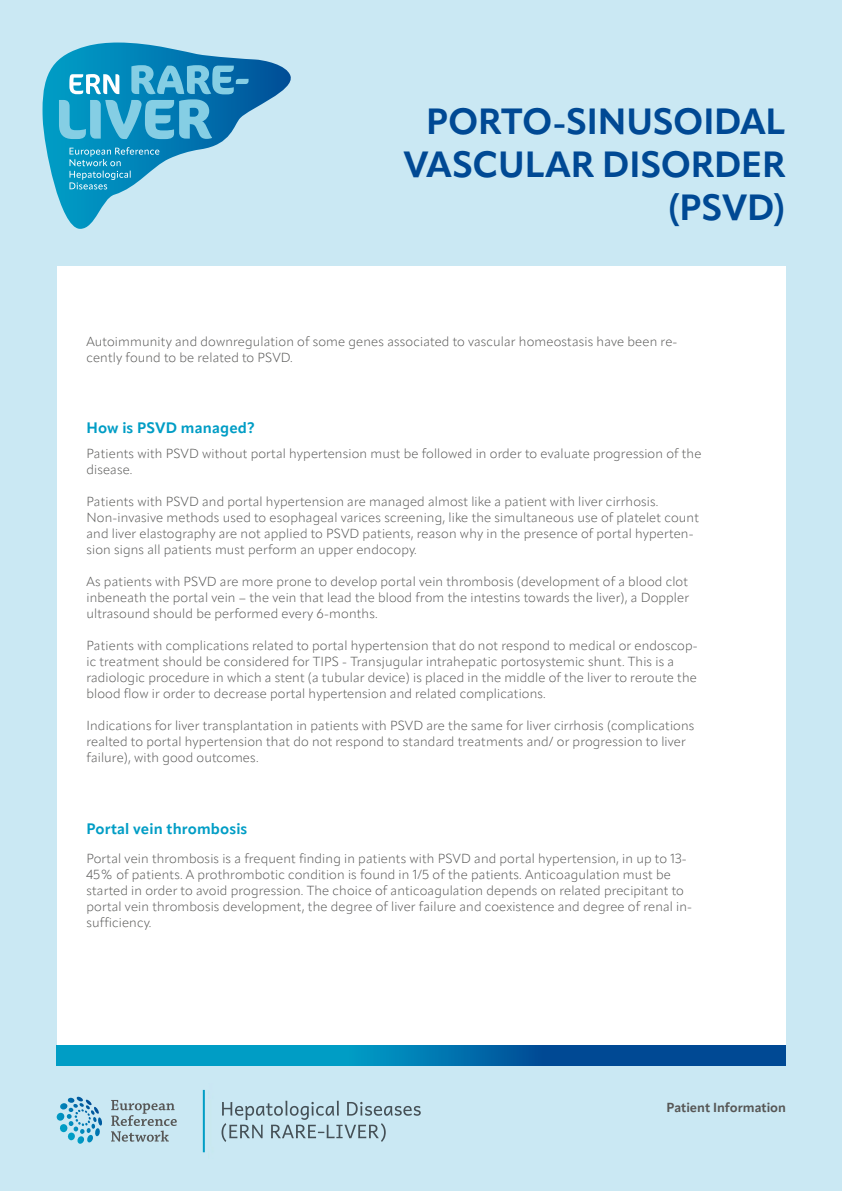
<style>
.page{position:relative;width:842px;height:1191px;background:#cae8f3}
.page>*{position:absolute;margin:0;border:0;box-sizing:border-box;transform-origin:0 0}
.t1{font:700 36px/43.2px "Apparat";letter-spacing:-.005em;color:#004994;text-align:right}
.t2{font:700 15px "Apparat";letter-spacing:.01em;color:#009dc5}
.t3{font:300 13px/16px "Apparat";letter-spacing:.01em;color:#575756}
.t4{font:700 13px "Apparat";letter-spacing:-.005em;color:#575756}
</style>
<div class="page">
<div style="left:57px;top:266px;width:728px;height:793px;background:#fff"></div>
<svg style="left:57px;top:1046px;width:728px;height:19px"></svg>
<svg style="left:43px;top:43px;width:248px;height:186px"></svg>
<svg style="left:59px;top:65px;width:190px;height:74px"></svg>
<svg style="left:70px;top:147px;width:89px;height:42px"></svg>
<img style="left:221px;top:1106px;width:200px;height:30px">
<img style="left:222px;top:1100px;width:141px;height:15px">
<img style="left:222px;top:1123px;width:164px;height:19px">
<svg style="left:111px;top:1100px;width:66px;height:41px"></svg>
<svg style="left:57px;top:1096px;width:45px;height:48px"></svg>
<hr style="left:203px;top:1089px;width:2px;height:63px;background:#009dc5">
<h1 class="t1" style="left:403px;top:100px;width:383px">PORTO-SINUSOIDAL<br>VASCULAR DISORDER (PSVD)</h1>
<p class="t3" style="left:86px;top:333px;width:592px">Autoimmunity and downregulation of some genes associated to vascular homeostasis have been re&shy;cently found to be related to PSVD.</p>
<p class="t2" style="left:86px;top:419px;width:170px">How is PSVD managed?</p>
<p class="t3" style="left:86px;top:445px;width:616px">Patients with PSVD without portal hypertension must be followed in order to evaluate progression of the disease.</p>
<p class="t3" style="left:86px;top:493px;width:614px">Patients with PSVD and portal hypertension are managed almost like a patient with liver cirrhosis.<br>Non-invasive methods used to esophageal varices screening, like the simultaneous use of platelet count and liver elastography are not applied to PSVD patients, reason why in the presence of portal hyperten&shy;sion signs all patients must perform an upper endocopy.</p>
<p class="t3" style="left:86px;top:573px;width:604px;text-align:justify">As patients with PSVD are more prone to develop portal vein thrombosis (development of a blood clot inbeneath the portal vein – the vein that lead the blood from the intestins towards the liver), a Doppler ultrasound should be performed every 6-months.</p>
<p class="t3" style="left:86px;top:637px;width:613px">Patients with complications related to portal hypertension that do not respond to medical or endoscop&shy;ic treatment should be considered for TIPS - Transjugular intrahepatic portosystemic shunt. This is a radiologic procedure in which a stent (a tubular device) is placed in the middle of the liver to reroute the blood flow ir order to decrease portal hypertension and related complications.</p>
<p class="t3" style="left:86px;top:717px;width:609px">Indications for liver transplantation in patients with PSVD are the same for liver cirrhosis (complications realted to portal hypertension that do not respond to standard treatments and/ or progression to liver failure), with good outcomes.</p>
<p class="t2" style="left:86px;top:820px;width:162px">Portal vein thrombosis</p>
<p class="t3" style="left:86px;top:850px;width:607px">Portal vein thrombosis is a frequent finding in patients with PSVD and portal hypertension, in up to 13- 45% of patients. A prothrombotic condition is found in 1/5 of the patients. Anticoagulation must be started in order to avoid progression. The choice of anticoagulation depends on related precipitant to portal vein thrombosis development, the degree of liver failure and coexistence and degree of renal in&shy;sufficiency.</p>
<p class="t4" style="left:666px;top:1099px;width:121px">Patient Information</p>
</div>
